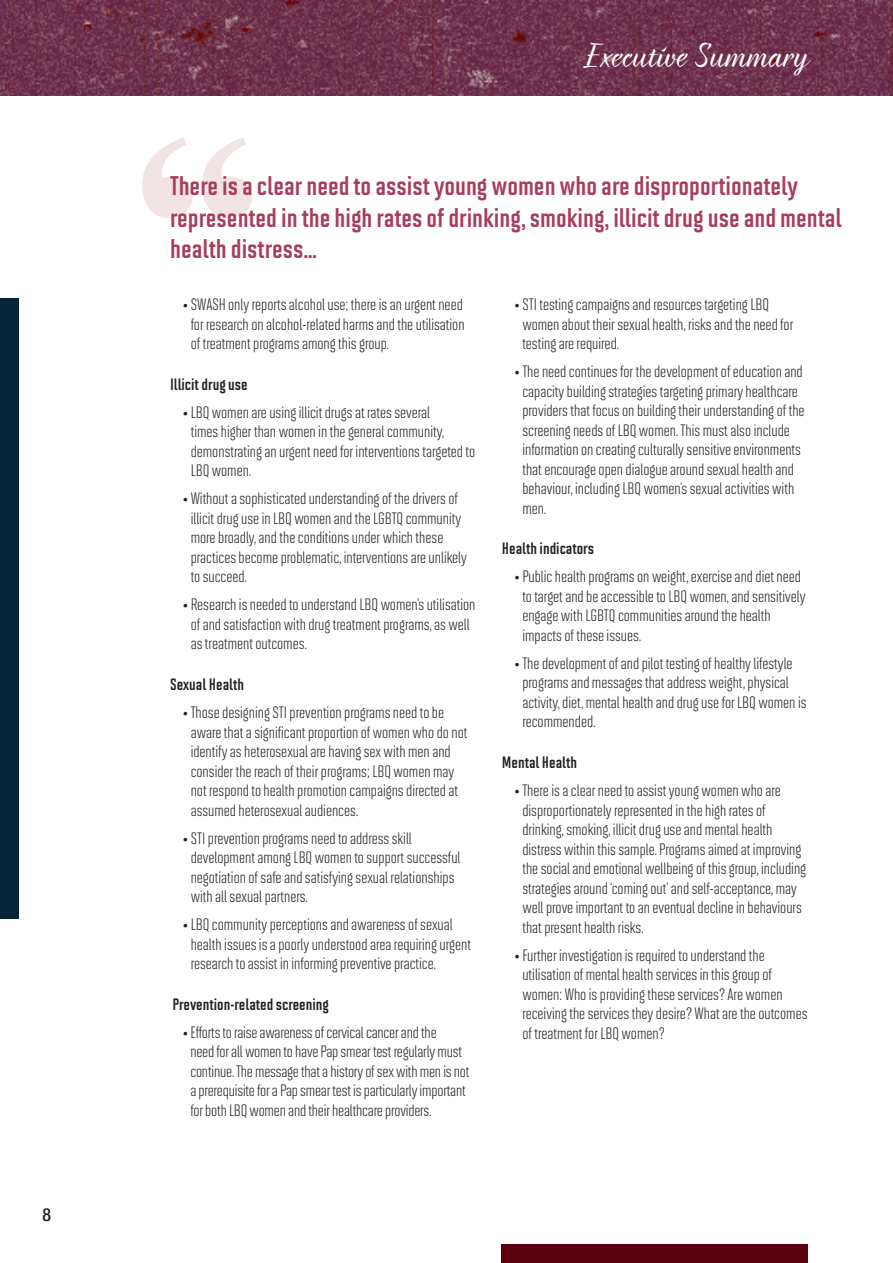
<style>
.page{position:relative;width:893px;height:1263px;background:#fff}
.page>*{position:absolute;margin:0;border:0;box-sizing:border-box;transform-origin:0 0}
.Body{font:700 219.15px "Baskerville";color:#f2e4e5}
.Body-2{font:34.5px "Braxton";color:#fff}
.Body-3{font:700 27px/31.5px "Solano Gothic MVB Pro";color:#a73d5b}
.t1{font:500 condensed 18px "Helvetica Neue LT Std";color:#231f20}
.Body-4{font:16.5px/19.5px "Solano Gothic MVB";color:#231f20}
.Body-5{font:700 16.5px "Solano Gothic MVB Std";color:#231f20}
</style>
<div class="page">
<div style="left:0;top:298px;width:19px;height:620px;background:#072439"></div>
<img style="left:0;top:0;width:893px;height:96px">
<div style="left:502px;top:1244px;width:306px;height:19px;background:#5c010e"></div>
<p class="t1" style="left:43px;top:1203px;width:10px">8</p>
<p class="Body-2" style="left:585px;top:35px;width:225px">Executive Summary</p>
<p class="Body" style="left:132px;top:86px;width:132px">“</p>
<p class="Body-3" style="left:170px;top:171px;width:673px">There is a clear need to assist young women who are disproportionately represented in the high rates of drinking, smoking, illicit drug use and mental health distress...</p>
<p class="Body-4" style="left:191px;top:295px;width:275px;text-align:justify;text-indent:-8px">• SWASH only reports alcohol use; there is an urgent need for research on alcohol-related harms and the utilisation of treatment programs among this group.</p>
<p class="Body-5" style="left:170px;top:375px;width:79px">Illicit drug use</p>
<p class="Body-4" style="left:191px;top:402px;width:286px;text-indent:-8px">• LBQ women are using illicit drugs at rates several<br>times higher than women in the general community, demonstrating an urgent need for interventions targeted to LBQ women.</p>
<p class="Body-4" style="left:191px;top:489px;width:278px;text-indent:-8px">• Without a sophisticated understanding of the drivers of illicit drug use in LBQ women and the LGBTQ community more broadly, and the conditions under which these practices become problematic, interventions are unlikely to succeed.</p>
<p class="Body-4" style="left:191px;top:595px;width:286px;text-indent:-8px">• Research is needed to understand LBQ women’s utilisation of and satisfaction with drug treatment programs, as well as treatment outcomes.</p>
<p class="Body-5" style="left:170px;top:675px;width:76px">Sexual Health</p>
<p class="Body-4" style="left:191px;top:703px;width:278px;text-indent:-8px">• Those designing STI prevention programs need to be aware that a significant proportion of women who do not identify as heterosexual are having sex with men and consider the reach of their programs; LBQ women may not respond to health promotion campaigns directed at assumed heterosexual audiences.</p>
<p class="Body-4" style="left:191px;top:828px;width:271px;text-indent:-8px">• STI prevention programs need to address skill development among LBQ women to support successful negotiation of safe and satisfying sexual relationships with all sexual partners.</p>
<p class="Body-4" style="left:191px;top:915px;width:282px;text-indent:-8px">• LBQ community perceptions and awareness of sexual health issues is a poorly understood area requiring urgent research to assist in informing preventive practice.</p>
<p class="Body-5" style="left:173px;top:995px;width:158px">Prevention-related screening</p>
<p class="Body-4" style="left:190px;top:1022px;width:281px;text-indent:-8px">• Efforts to raise awareness of cervical cancer and the<br>need for all women to have Pap smear test regularly must continue. The message that a history of sex with men is not a prerequisite for a Pap smear test is particularly important for both LBQ women and their healthcare providers.</p>
<p class="Body-4" style="left:522px;top:295px;width:272px;text-indent:-8px">• STI testing campaigns and resources targeting LBQ women about their sexual health, risks and the need for testing are required.</p>
<p class="Body-4" style="left:522px;top:362px;width:284px;text-indent:-8px">• The need continues for the development of education and capacity building strategies targeting primary healthcare providers that focus on building their understanding of the screening needs of LBQ women. This must also include information on creating culturally sensitive environments that encourage open dialogue around sexual health and behaviour, including LBQ women’s sexual activities with men.</p>
<p class="Body-5" style="left:502px;top:539px;width:94px">Health indicators</p>
<p class="Body-4" style="left:522px;top:567px;width:285px;text-indent:-8px">• Public health programs on weight, exercise and diet need to target and be accessible to LBQ women, and sensitively engage with LGBTQ communities around the health impacts of these issues.</p>
<p class="Body-4" style="left:522px;top:653px;width:286px;text-indent:-8px">• The development of and pilot testing of healthy lifestyle programs and messages that address weight, physical activity, diet, mental health and drug use for LBQ women is recommended.</p>
<p class="Body-5" style="left:502px;top:753px;width:77px">Mental Health</p>
<p class="Body-4" style="left:522px;top:781px;width:285px;text-indent:-8px">• There is a clear need to assist young women who are disproportionately represented in the high rates of drinking, smoking, illicit drug use and mental health distress within this sample. Programs aimed at improving the social and emotional wellbeing of this group, including strategies around ‘coming out’ and self-acceptance, may well prove important to an eventual decline in behaviours that present health risks.</p>
<p class="Body-4" style="left:522px;top:945px;width:287px;text-indent:-8px">• Further investigation is required to understand the utilisation of mental health services in this group of women: Who is providing these services? Are women receiving the services they desire? What are the outcomes of treatment for LBQ women?</p>
</div>
